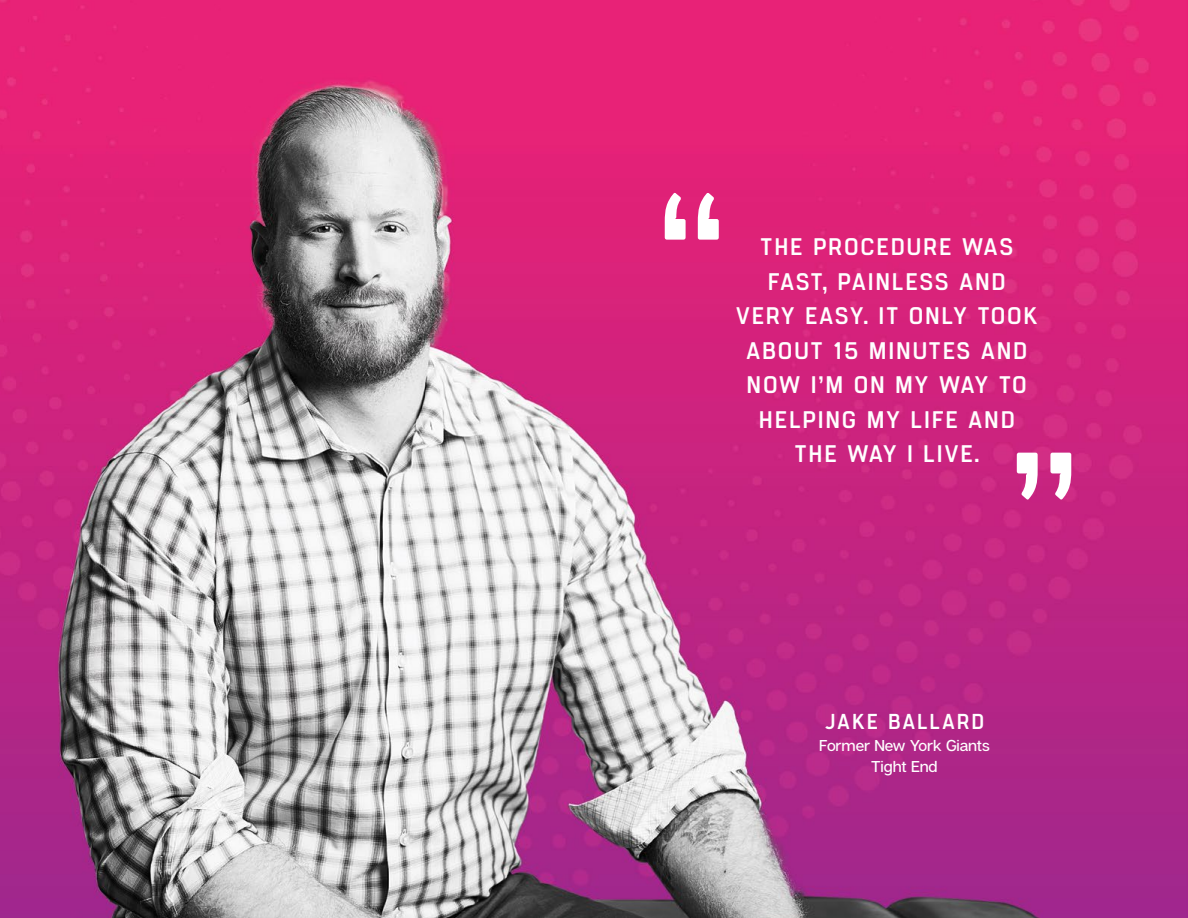
<style>
.page{position:relative;width:1188px;height:918px;background:#fff}
.page>*{position:absolute;margin:0;border:0;box-sizing:border-box;transform-origin:0 0}
.t1{font:700 156.6px "Manifold CF";color:#fff}
.t2{font:700 24px/34.5px "Manifold CF";letter-spacing:.07em;color:#fff;text-align:center}
.t3{font:700 21.6px "Manifold CF";letter-spacing:.09em;color:#fff}
.t4{font:600 15.75px/21.6px "Articulat CF";letter-spacing:-.01em;color:#fff;text-align:center}
</style>
<div class="page">
<img style="left:0;top:0;width:1188px;height:918px">
<h1 class="t1" style="left:658px;top:157px;width:70px">“</h1>
<p class="t2" style="left:736px;top:231px;width:303px">THE PROCEDURE WAS<br>FAST, PAINLESS AND<br>VERY EASY. IT ONLY TOOK<br>ABOUT 15 MINUTES AND<br>NOW I’M ON MY WAY TO<br>HELPING MY LIFE AND<br>THE WAY I LIVE.</p>
<h1 class="t1" style="left:1009px;top:418px;width:73px">”</h1>
<p class="t3" style="left:825px;top:709px;width:161px">JAKE BALLARD</p>
<p class="t4" style="left:819px;top:735px;width:172px">Former New York Giants<br>Tight End</p>
</div>
